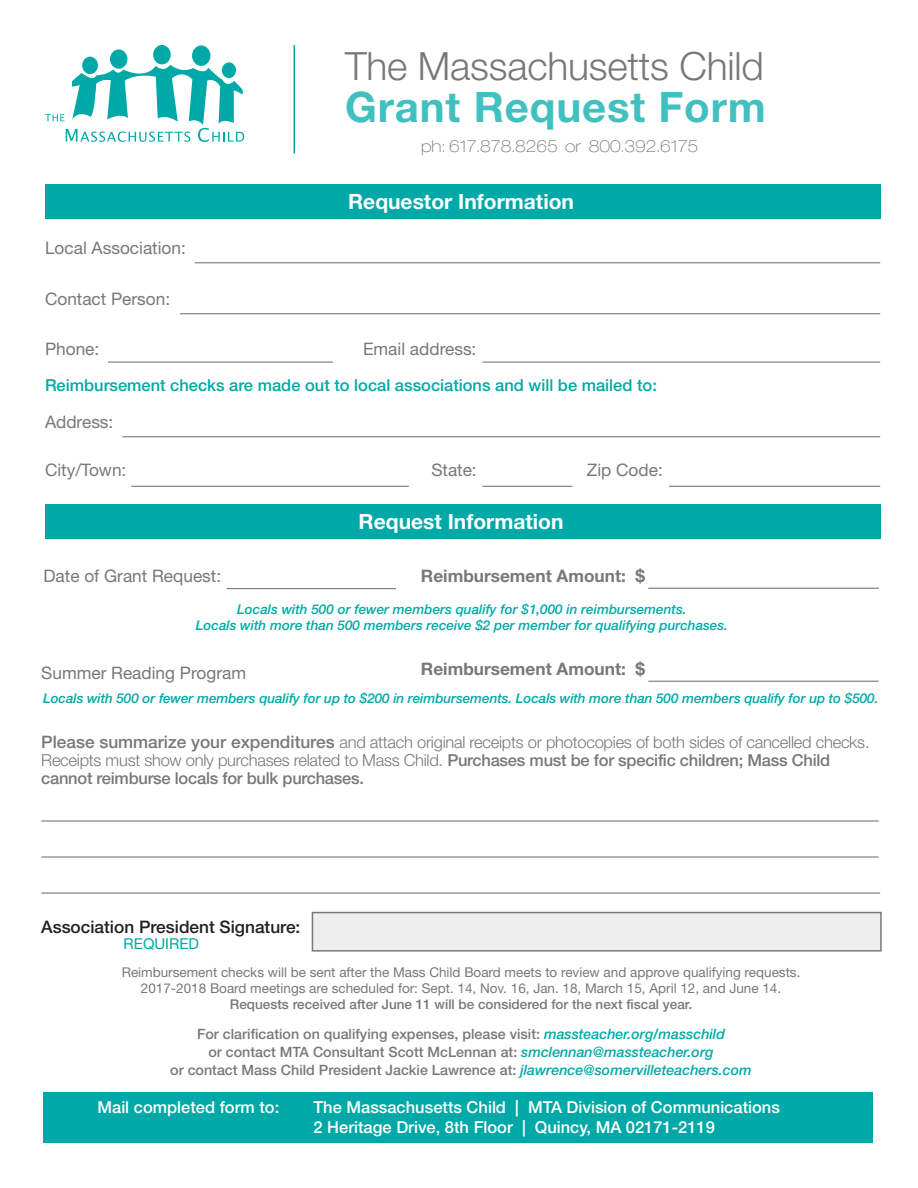
<style>
.page{position:relative;width:918px;height:1188px;background:#fff}
.page>*{position:absolute;margin:0;border:0;box-sizing:border-box;transform-origin:0 0}
.t1{font:700 42px "Helvetica Neue";letter-spacing:.02em;color:#42c0c0}
.t2{font:300 39px "Helvetica Neue";letter-spacing:-.005em;color:#76787b}
.t3{font:700 21px "Helvetica Neue";color:#fff}
.t4{font:17.25px "Helvetica Neue";color:#76787b}
.t5{font:700 17.25px "Helvetica Neue";color:#76787b}
.t6{font:500 17.25px "Helvetica Neue";color:#231f20}
.t7{font:300 16.5px/18px "Helvetica Neue";letter-spacing:-.015em;color:#76787b}
.t8{font:500 16.5px "Helvetica Neue";color:#fff}
.t9{font:500 16.5px "Helvetica Neue";color:#00a9a7}
.t10{font:100 expanded 16.5px "Helvetica Neue";color:#76787b}
.t11{font:15px "Helvetica Neue";color:#00a9a7}
.t12{font:500 14.25px/18px "Helvetica Neue";color:#76787b;text-align:center}
.t13{font:13.5px/16.2px "Helvetica Neue";color:#76787b;text-align:center}
.t14{font:italic 500 13.5px/16.2px "Helvetica Neue";color:#00a9a7;text-align:center}
.s1{font-weight:500;font-size:17.25px}
.s2{font-weight:500}
.s3{font-style:italic;color:#00a9a7}
</style>
<div class="page">
<div style="left:44px;top:1093px;width:829px;height:50px;background:#00a9a7"></div>
<div style="left:192px;top:45px;width:18px;height:21px;background:#00a9a7;border-radius:50%"></div>
<div style="left:153px;top:45px;width:18px;height:19px;background:#00a9a7;border-radius:50%"></div>
<div style="left:110px;top:49px;width:17px;height:20px;background:#00a9a7;border-radius:50%"></div>
<div style="left:82px;top:57px;width:16px;height:17px;background:#00a9a7;border-radius:50%"></div>
<svg style="left:222px;top:62px;width:14px;height:16px"></svg>
<svg style="left:45px;top:65px;width:199px;height:77px"></svg>
<hr style="left:195px;top:262px;width:685px;height:1px;background:#76787b">
<hr style="left:180px;top:313px;width:700px;height:1px;background:#76787b">
<hr style="left:122px;top:436px;width:758px;height:1px;background:#76787b">
<hr style="left:131px;top:486px;width:278px;height:1px;background:#76787b">
<hr style="left:482px;top:486px;width:90px;height:1px;background:#76787b">
<hr style="left:669px;top:486px;width:211px;height:1px;background:#76787b">
<hr style="left:108px;top:362px;width:225px;height:1px;background:#76787b">
<hr style="left:482px;top:362px;width:398px;height:1px;background:#76787b">
<div style="left:45px;top:185px;width:835px;height:34px;background:#00a9a7"></div>
<div style="left:45px;top:504px;width:835px;height:34px;background:#00a9a7"></div>
<hr style="left:227px;top:588px;width:169px;height:1px;background:#76787b">
<hr style="left:294px;top:45px;width:1px;height:108px;background:#00a9a7">
<hr style="left:41px;top:856px;width:838px;height:2px;background:#76787b">
<hr style="left:41px;top:892px;width:839px;height:2px;background:#76787b">
<hr style="left:648px;top:588px;width:231px;height:1px;background:#76787b">
<div style="left:312px;top:912px;width:570px;height:40px;background:#eeeeef;border:2px solid #76787b"></div>
<hr style="left:41px;top:820px;width:838px;height:2px;background:#76787b">
<hr style="left:648px;top:681px;width:231px;height:1px;background:#76787b">
<p class="t2" style="left:345px;top:42px;width:420px">The Massachusetts Child</p>
<p class="t1" style="left:345px;top:81px;width:423px">Grant Request Form</p>
<p class="t10" style="left:421px;top:137px;width:279px">ph: 617.878.8265 or 800.392.6175</p>
<p class="t4" style="left:45px;top:238px;width:142px">Local Association:</p>
<p class="t4" style="left:45px;top:289px;width:127px">Contact Person:</p>
<p class="t3" style="left:348px;top:189px;width:227px">Requestor Information</p>
<p class="t4" style="left:45px;top:339px;width:56px">Phone:</p>
<p class="t4" style="left:363px;top:339px;width:115px">Email address:</p>
<p class="t9" style="left:45px;top:375px;width:613px">Reimbursement checks are made out to local associations and will be mailed to:</p>
<p class="t4" style="left:45px;top:412px;width:70px">Address:</p>
<p class="t4" style="left:45px;top:460px;width:83px">City/Town:</p>
<p class="t4" style="left:431px;top:460px;width:47px">State:</p>
<p class="t4" style="left:587px;top:460px;width:78px">Zip Code:</p>
<p class="t3" style="left:359px;top:508px;width:206px">Request Information</p>
<p class="t5" style="left:635px;top:565px;width:11px">$</p>
<p class="t4" style="left:44px;top:565px;width:179px">Date of Grant Request:</p>
<p class="t5" style="left:421px;top:565px;width:207px">Reimbursement Amount:</p>
<p class="t14" style="left:196px;top:601px;width:534px">Locals with 500 or fewer members qualify for $1,000 in reimbursements.<br>Locals with more than 500 members receive $2 per member for qualifying purchases.</p>
<p class="t5" style="left:421px;top:658px;width:207px">Reimbursement Amount:</p>
<p class="t5" style="left:635px;top:658px;width:11px">$</p>
<p class="t14" style="left:43px;top:690px;width:837px">Locals with 500 or fewer members qualify for up to $200 in reimbursements. Locals with more than 500 members qualify for up to $500.</p>
<p class="t7" style="left:41px;top:732px;width:830px"><span class="s1">Please summarize your expenditures</span> and attach original receipts or photocopies of both sides of cancelled checks.<br>Receipts must show only purchases related to Mass Child. <span class="s2">Purchases must be for specific children; Mass Child cannot reimburse locals for bulk purchases.</span></p>
<p class="t4" style="left:41px;top:662px;width:206px">Summer Reading Program</p>
<p class="t6" style="left:41px;top:917px;width:261px">Association President Signature:</p>
<p class="t11" style="left:124px;top:934px;width:77px">REQUIRED</p>
<p class="t13" style="left:122px;top:964px;width:680px">Reimbursement checks will be sent after the Mass Child Board meets to review and approve qualifying requests.<br>2017-2018 Board meetings are scheduled for: Sept. 14, Nov. 16, Jan. 18, March 15, April 12, and June 14.<br><span class="s2">Requests received after June 11 will be considered for the next fiscal year.</span></p>
<p class="t12" style="left:197px;top:1025px;width:530px">For clarification on qualifying expenses, please visit: <span class="s3">massteacher.org/masschild </span>or contact MTA Consultant Scott McLennan at: <span class="s3">smclennan@massteacher.org</span></p>
<p class="t12" style="left:170px;top:1061px;width:583px">or contact Mass Child President Jackie Lawrence at: <span class="s3">jlawrence@somervilleteachers.com</span></p>
<p class="t8" style="left:98px;top:1097px;width:183px">Mail completed form to:</p>
<p class="t8" style="left:314px;top:1097px;width:468px">The Massachusetts Child | MTA Division of Communications</p>
<p class="t8" style="left:314px;top:1117px;width:403px">2 Heritage Drive, 8th Floor | Quincy, MA 02171-2119</p>
</div>
